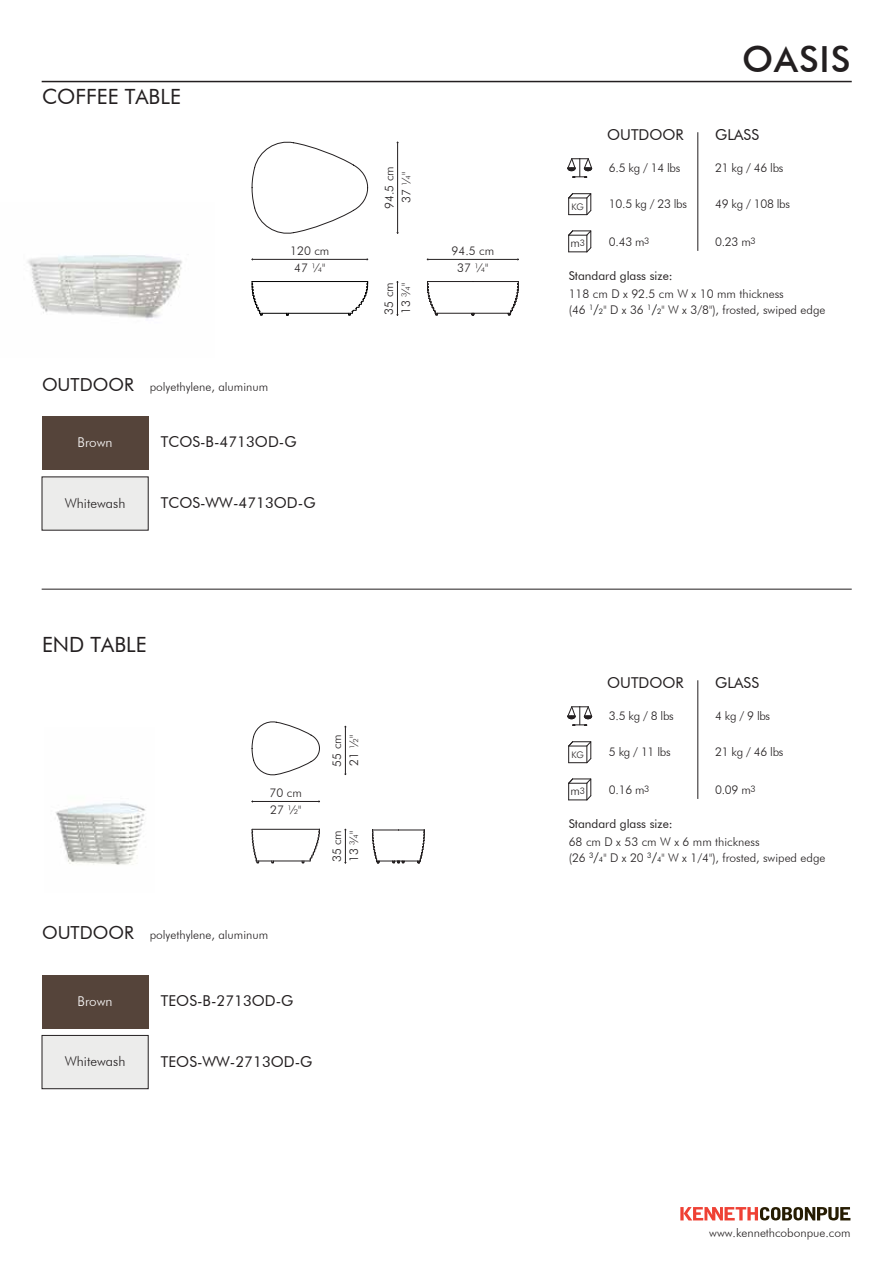
<style>
.page{position:relative;width:893px;height:1263px;background:#fff}
.page>*{position:absolute;margin:0;border:0;box-sizing:border-box;transform-origin:0 0}
.t1{font:500 36px "Futura BT";letter-spacing:.025em;color:#231f20}
.t2{font:21px "Futura BT";color:#231f20}
.t3{font:15px "Futura BT";color:#231f20}
.t4{font:300 13.5px "Futura BT";color:#231f20}
.t5{font:300 13.5px "Futura BT";color:#fff}
.t6{font:300 12px/17px "Futura BT";color:#231f20}
.t7{font:12px "Futura BT";color:#231f20}
.t8{font:300 12px "Futura BT";letter-spacing:-.025em;color:#231f20}
.t9{font:300 9px "Futura BT";color:#231f20}
.s1{font-weight:400;font-size:18px}
.s2{font-size:9px}
.s3{font-size:13.2px;color:#000}
.s4{font-size:7.5px;color:#000}
</style>
<div class="page">
<hr style="left:42px;top:81px;width:810px;height:1px;background:#231f20">
<hr style="left:42px;top:589px;width:810px;height:1px;background:#231f20">
<svg style="left:567px;top:158px;width:25px;height:20px"></svg>
<svg style="left:568px;top:193px;width:24px;height:22px"></svg>
<svg style="left:568px;top:230px;width:24px;height:23px"></svg>
<hr style="left:697px;top:132px;width:1px;height:119px;background:#231f20">
<svg style="left:567px;top:706px;width:25px;height:20px"></svg>
<svg style="left:568px;top:741px;width:24px;height:22px"></svg>
<svg style="left:568px;top:778px;width:24px;height:23px"></svg>
<hr style="left:697px;top:680px;width:1px;height:119px;background:#231f20">
<div style="left:42px;top:1035px;width:106px;height:54px;background:#ececeb;border:1px solid #231f20"></div>
<div style="left:42px;top:975px;width:106px;height:53px;background:#55443a"></div>
<div style="left:42px;top:477px;width:106px;height:53px;background:#ececeb"></div>
<div style="left:42px;top:416px;width:106px;height:54px;background:#55443a"></div>
<img style="left:27px;top:255px;width:155px;height:64px">
<img style="left:55px;top:803px;width:91px;height:62px">
<hr style="left:345px;top:829px;width:1px;height:34px;background:#231f20">
<hr style="left:252px;top:801px;width:67px;height:1px;background:#231f20">
<hr style="left:345px;top:726px;width:1px;height:48px;background:#231f20">
<svg style="left:252px;top:721px;width:68px;height:55px"></svg>
<svg style="left:372px;top:830px;width:53px;height:33px"></svg>
<hr style="left:256px;top:861px;width:54px;height:1px;background:#231f20">
<hr style="left:252px;top:829px;width:67px;height:1px;background:#231f20">
<svg style="left:302px;top:829px;width:18px;height:34px"></svg>
<svg style="left:252px;top:829px;width:7px;height:34px"></svg>
<hr style="left:397px;top:142px;width:1px;height:91px;background:#231f20">
<hr style="left:427px;top:259px;width:91px;height:1px;background:#231f20">
<hr style="left:397px;top:282px;width:1px;height:33px;background:#231f20">
<hr style="left:252px;top:259px;width:116px;height:1px;background:#231f20">
<hr style="left:298px;top:281px;width:70px;height:1px;background:#010101">
<hr style="left:253px;top:281px;width:45px;height:1px;background:#010101">
<hr style="left:260px;top:313px;width:92px;height:1px;background:#010101">
<svg style="left:348px;top:281px;width:21px;height:35px"></svg>
<svg style="left:252px;top:281px;width:11px;height:35px"></svg>
<svg style="left:252px;top:141px;width:116px;height:93px"></svg>
<svg style="left:427px;top:281px;width:92px;height:35px"></svg>
<svg style="left:680px;top:1207px;width:170px;height:13px"></svg>
<h2 class="t2" style="left:42px;top:84px;width:140px">COFFEE TABLE</h2>
<p class="t6" style="left:290px;top:242px;width:41px;text-align:center">120 cm<br>47 ¼"</p>
<p class="t6" style="left:42px;top:378px;width:228px"><span class="s1">OUTDOOR</span> polyethylene, aluminum</p>
<p class="t5" style="left:78px;top:434px;width:37px">Brown</p>
<p class="t3" style="left:161px;top:433px;width:137px">TCOS-B-4713OD-G</p>
<p class="t4" style="left:65px;top:495px;width:62px">Whitewash</p>
<p class="t3" style="left:161px;top:494px;width:156px">TCOS-WW-4713OD-G</p>
<p class="t6" style="left:381px;top:209px;width:44px;text-align:center;rotate:-90deg">94.5 cm<br>37 ¼"</p>
<p class="t6" style="left:380px;top:315px;width:34px;rotate:-90deg">35 cm<br>13 ¾"</p>
<p class="t6" style="left:452px;top:242px;width:44px;text-align:center">94.5 cm<br>37 ¼"</p>
<h2 class="t2" style="left:42px;top:632px;width:106px">END TABLE</h2>
<p class="t6" style="left:270px;top:784px;width:34px">70 cm<br>27 ½"</p>
<p class="t6" style="left:328px;top:766px;width:34px;rotate:-90deg">55 cm<br>21 ½"</p>
<p class="t6" style="left:328px;top:862px;width:34px;rotate:-90deg">35 cm<br>13 ¾"</p>
<p class="t6" style="left:42px;top:926px;width:228px"><span class="s1">OUTDOOR</span> polyethylene, aluminum</p>
<p class="t5" style="left:78px;top:993px;width:37px">Brown</p>
<p class="t3" style="left:161px;top:991px;width:134px">TEOS-B-2713OD-G</p>
<p class="t4" style="left:65px;top:1053px;width:62px">Whitewash</p>
<p class="t3" style="left:161px;top:1052px;width:153px">TEOS-WW-2713OD-G</p>
<p class="t9" style="left:571px;top:201px;width:14px">KG</p>
<p class="t6" style="left:570px;top:234px;width:16px">m<span class="s2">3</span></p>
<h1 class="t1" style="left:742px;top:37px;width:110px">OASIS</h1>
<p class="t3" style="left:607px;top:125px;width:78px">OUTDOOR</p>
<p class="t3" style="left:715px;top:125px;width:45px">GLASS</p>
<p class="t6" style="left:609px;top:159px;width:73px">6.5 kg / 14 lbs</p>
<p class="t6" style="left:609px;top:195px;width:80px">10.5 kg / 23 lbs</p>
<p class="t6" style="left:609px;top:233px;width:42px">0.43 m<sup>3</sup></p>
<p class="t6" style="left:715px;top:159px;width:70px">21 kg / 46 lbs</p>
<p class="t8" style="left:715px;top:196px;width:76px">49 kg / 108 lbs</p>
<p class="t6" style="left:715px;top:233px;width:42px">0.23 m<sup>3</sup></p>
<p class="t7" style="left:569px;top:268px;width:105px">Standard glass size:</p>
<p class="t6" style="left:569px;top:286px;width:258px;line-height:15.9px">118 cm D x 92.5 cm W x 10 mm thickness<br>(46 <sup>1</sup><span class="s3">/</span><span class="s4">2</span>" D x 36 <sup>1</sup><span class="s3">/</span><span class="s4">2</span>" W x 3/8"), frosted, swiped edge</p>
<p class="t9" style="left:571px;top:749px;width:14px">KG</p>
<p class="t6" style="left:570px;top:782px;width:16px">m<span class="s2">3</span></p>
<p class="t3" style="left:607px;top:673px;width:78px">OUTDOOR</p>
<p class="t3" style="left:715px;top:673px;width:45px">GLASS</p>
<p class="t6" style="left:609px;top:707px;width:66px">3.5 kg / 8 lbs</p>
<p class="t6" style="left:609px;top:743px;width:63px">5 kg / 11 lbs</p>
<p class="t6" style="left:609px;top:781px;width:42px">0.16 m<sup>3</sup></p>
<p class="t6" style="left:715px;top:707px;width:57px">4 kg / 9 lbs</p>
<p class="t6" style="left:715px;top:743px;width:70px">21 kg / 46 lbs</p>
<p class="t6" style="left:715px;top:781px;width:42px">0.09 m<sup>3</sup></p>
<p class="t7" style="left:569px;top:816px;width:105px">Standard glass size:</p>
<p class="t6" style="left:569px;top:834px;width:258px;line-height:15.9px">68 cm D x 53 cm W x 6 mm thickness<br>(26 <sup>3</sup><span class="s3">/</span><span class="s4">4</span>" D x 20 <sup>3</sup><span class="s3">/</span><span class="s4">4</span>" W x 1/4"), frosted, swiped edge</p>
<p class="t6" style="left:709px;top:1224px;width:143px">www.kennethcobonpue.com</p>
</div>
